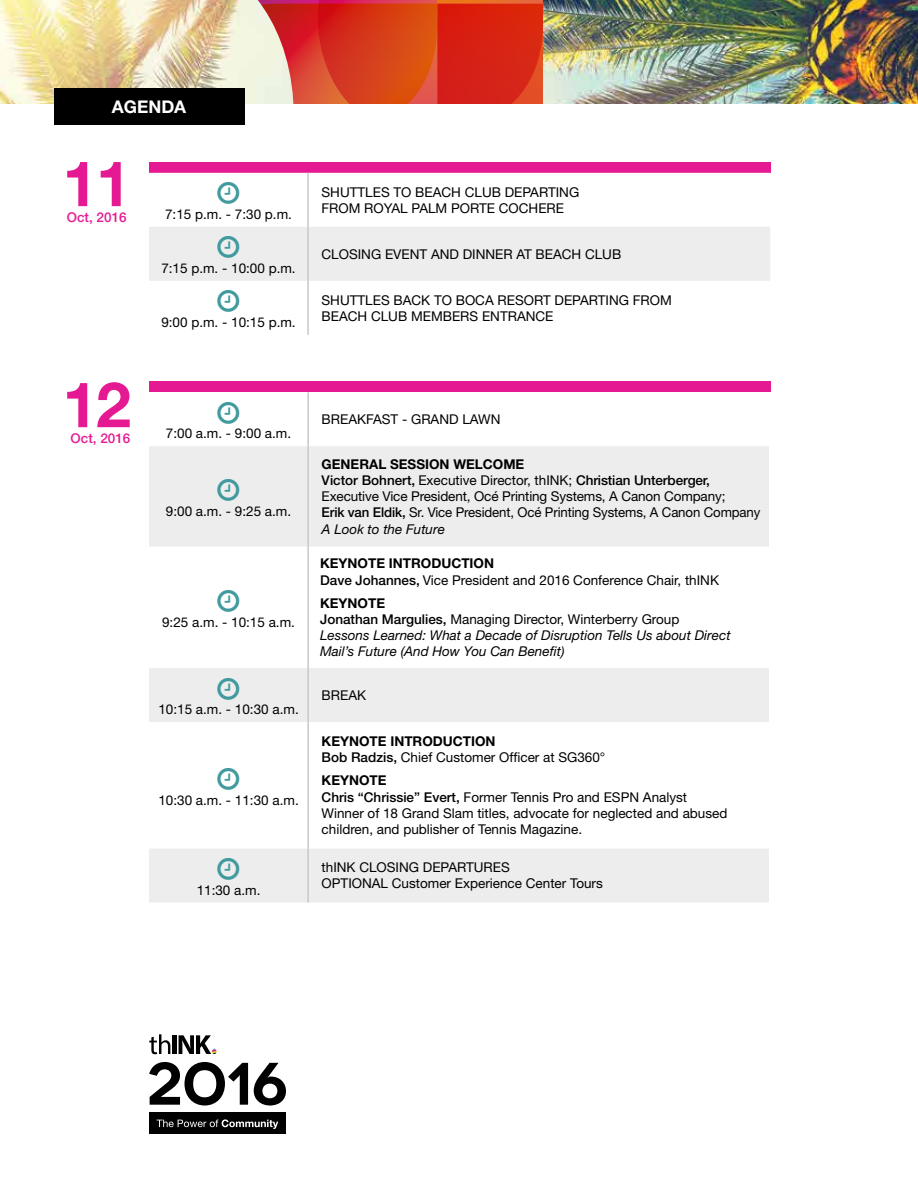
<style>
.page{position:relative;width:918px;height:1188px;background:#fff}
.page>*{position:absolute;margin:0;border:0;box-sizing:border-box;transform-origin:0 0}
.t1{font:700 63px "Helvetica Neue LT Pro";color:#e51a92}
.t2{font:700 17.55px "Helvetica Neue LT Pro";color:#fff}
.t3{font:13.5px/16.2px "Helvetica Neue LT Pro";color:#000}
.t4{font:italic 13.5px/16.2px "Helvetica Neue LT Pro";color:#000}
.t5{font:500 13.5px "Helvetica Neue LT Pro";color:#e51a92}
.s1{font-weight:700}
.s2{font-weight:500}
.s3{font-style:italic}
.s4{font-weight:700;font-style:normal}
.s5{font-weight:500;font-style:normal}
.s6{font-style:normal}
</style>
<div class="page">
<div style="left:149px;top:162px;width:621px;height:10px;background:#e51a92"></div>
<div style="left:149px;top:381px;width:621px;height:11px;background:#e51a92"></div>
<svg style="left:149px;top:446px;width:620px;height:456px"></svg>
<hr style="left:307px;top:392px;width:2px;height:54px;background:#c7c8ca">
<hr style="left:307px;top:446px;width:2px;height:101px;background:#c7c8ca">
<hr style="left:307px;top:547px;width:2px;height:121px;background:#c7c8ca">
<hr style="left:307px;top:668px;width:2px;height:54px;background:#c7c8ca">
<hr style="left:307px;top:722px;width:2px;height:127px;background:#c7c8ca">
<hr style="left:307px;top:849px;width:2px;height:54px;background:#c7c8ca">
<hr style="left:307px;top:281px;width:2px;height:54px;background:#c7c8ca">
<svg style="left:149px;top:1062px;width:99px;height:44px"></svg>
<svg style="left:254px;top:1063px;width:32px;height:43px"></svg>
<svg style="left:149px;top:1034px;width:21px;height:20px"></svg>
<div style="left:172px;top:1035px;width:5px;height:19px;background:#010101"></div>
<svg style="left:179px;top:1035px;width:38px;height:19px"></svg>
<div style="left:149px;top:1113px;width:137px;height:21px;background:#010101"></div>
<svg style="left:157px;top:1119px;width:121px;height:10px"></svg>
<img style="left:810px;top:0;width:108px;height:104px">
<img style="left:0;top:0;width:810px;height:104px">
<div style="left:54px;top:89px;width:190px;height:36px;background:#000"></div>
<svg style="left:218px;top:479px;width:22px;height:22px"></svg>
<svg style="left:218px;top:590px;width:22px;height:22px"></svg>
<svg style="left:218px;top:677px;width:22px;height:23px"></svg>
<svg style="left:218px;top:768px;width:22px;height:22px"></svg>
<svg style="left:218px;top:858px;width:22px;height:22px"></svg>
<svg style="left:149px;top:173px;width:621px;height:108px"></svg>
<p class="t2" style="left:112px;top:96px;width:76px">AGENDA</p>
<h1 class="t1" style="left:63px;top:144px;width:70px">11</h1>
<p class="t5" style="left:67px;top:209px;width:61px">Oct, 2016</p>
<h1 class="t1" style="left:63px;top:365px;width:70px">12</h1>
<p class="t5" style="left:71px;top:430px;width:61px">Oct, 2016</p>
<p class="t3" style="left:165px;top:206px;width:128px">7:15 p.m. - 7:30 p.m.</p>
<p class="t3" style="left:161px;top:260px;width:136px">7:15 p.m. - 10:00 p.m.</p>
<p class="t3" style="left:161px;top:314px;width:136px">9:00 p.m. - 10:15 p.m.</p>
<p class="t3" style="left:166px;top:425px;width:127px">7:00 a.m. - 9:00 a.m.</p>
<p class="t3" style="left:166px;top:502px;width:127px">9:00 a.m. - 9:25 a.m.</p>
<p class="t3" style="left:162px;top:613px;width:134px">9:25 a.m. - 10:15 a.m.</p>
<p class="t3" style="left:158px;top:701px;width:142px">10:15 a.m. - 10:30 a.m.</p>
<p class="t3" style="left:158px;top:791px;width:142px">10:30 a.m. - 11:30 a.m.</p>
<p class="t3" style="left:197px;top:881px;width:65px">11:30 a.m.</p>
<p class="t3" style="left:322px;top:183px;width:259px">SHUTTLES TO BEACH CLUB DEPARTING<br>FROM ROYAL PALM PORTE COCHERE</p>
<p class="t3" style="left:322px;top:245px;width:301px">CLOSING EVENT AND DINNER AT BEACH CLUB</p>
<p class="t3" style="left:322px;top:291px;width:352px">SHUTTLES BACK TO BOCA RESORT DEPARTING FROM<br>BEACH CLUB MEMBERS ENTRANCE</p>
<p class="t3" style="left:322px;top:411px;width:180px">BREAKFAST - GRAND LAWN</p>
<p class="t3" style="left:322px;top:456px;width:440px"><span class="s1">GENERAL SESSION WELCOME<br></span><span class="s2">Victor Bohnert,</span> Executive Director, thINK; <span class="s2">Christian Unterberger, </span>Executive Vice President, Océ Printing Systems, A Canon Company;<br><span class="s2">Erik van Eldik,</span> Sr. Vice President, Océ Printing Systems, A Canon Company <span class="s3">A Look to the Future</span></p>
<p class="t3" style="left:320px;top:555px;width:400px"><span class="s1">KEYNOTE INTRODUCTION<br></span><span class="s2">Dave Johannes,</span> Vice President and 2016 Conference Chair, thINK</p>
<p class="t4" style="left:320px;top:594px;width:412px"><span class="s4">KEYNOTE<br></span><span class="s5">Jonathan Margulies,</span> <span class="s6">Managing Director, Winterberry Group </span>Lessons Learned: What a Decade of Disruption Tells Us about Direct Mail’s Future (And How You Can Benefit)</p>
<p class="t3" style="left:322px;top:687px;width:46px">BREAK</p>
<p class="t3" style="left:322px;top:733px;width:285px"><span class="s1">KEYNOTE INTRODUCTION<br></span><span class="s2">Bob Radzis,</span> Chief Customer Officer at SG360°</p>
<p class="t3" style="left:322px;top:772px;width:407px"><span class="s1">KEYNOTE<br></span><span class="s2">Chris “Chrissie” Evert,</span> Former Tennis Pro and ESPN Analyst Winner of 18 Grand Slam titles, advocate for neglected and abused children, and publisher of Tennis Magazine.</p>
<p class="t3" style="left:322px;top:859px;width:283px">thINK CLOSING DEPARTURES<br>OPTIONAL Customer Experience Center Tours</p>
</div>
